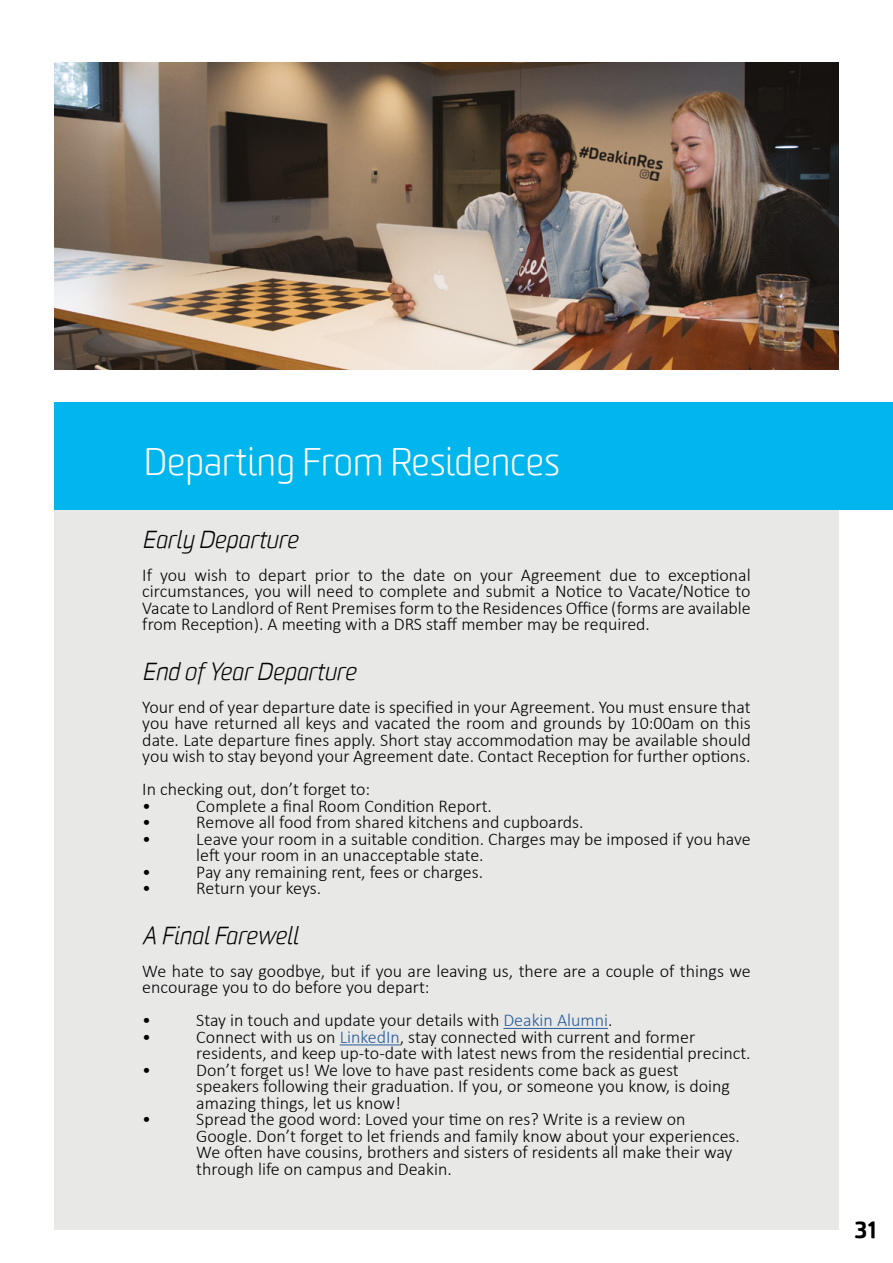
<style>
.page{position:relative;width:893px;height:1263px;background:#fff}
.page>*{position:absolute;margin:0;border:0;box-sizing:border-box;transform-origin:0 0}
.t1{font:300 37.5px "Worldly";color:#fff}
.t2{font:italic 300 24px "Worldly";color:#020203}
.t3{font:900 22.5px "Worldly";color:#000}
.t4{font:300 18px/16.5px "Calibri";color:#020203}
.s1{color:#275b9b}
</style>
<div class="page">
<div style="left:54px;top:501px;width:785px;height:728px;background:#e8e8e7"></div>
<hr style="left:503px;top:1028px;width:105px;height:1px;background:#275b9b">
<hr style="left:340px;top:1044px;width:60px;height:1px;background:#275b9b">
<img style="left:54px;top:62px;width:785px;height:308px">
<div style="left:54px;top:402px;width:839px;height:108px;background:#00b6ed"></div>
<p class="t1" style="left:144px;top:439px;width:417px">Departing From Residences</p>
<p class="t2" style="left:142px;top:525px;width:157px">Early Departure</p>
<p class="t4" style="left:142px;top:566px;width:610px;text-align:justify">If you wish to depart prior to the date on your Agreement due to exceptional circumstances, you will need to complete and submit a Notice to Vacate/Notice to Vacate to Landlord of Rent Premises form to the Residences Office (forms are available from Reception). A meeting with a DRS staff member may be required.</p>
<p class="t2" style="left:142px;top:657px;width:215px">End of Year Departure</p>
<p class="t4" style="left:142px;top:698px;width:610px;text-align:justify">Your end of year departure date is specified in your Agreement. You must ensure that you have returned all keys and vacated the room and grounds by 10:00am on this date. Late departure fines apply. Short stay accommodation may be available should you wish to stay beyond your Agreement date. Contact Reception for further options.</p>
<p class="t4" style="left:142px;top:781px;width:229px">In checking out, don’t forget to:</p>
<p class="t4" style="left:142px;top:797px;width:10px">•</p>
<p class="t4" style="left:196px;top:797px;width:297px">Complete a final Room Condition Report.</p>
<p class="t4" style="left:142px;top:814px;width:10px">•</p>
<p class="t4" style="left:196px;top:814px;width:389px">Remove all food from shared kitchens and cupboards.</p>
<p class="t4" style="left:142px;top:830px;width:10px">•</p>
<p class="t4" style="left:196px;top:830px;width:556px">Leave your room in a suitable condition. Charges may be imposed if you have left your room in an unacceptable state.</p>
<p class="t4" style="left:142px;top:863px;width:10px">•</p>
<p class="t4" style="left:196px;top:863px;width:288px">Pay any remaining rent, fees or charges.</p>
<p class="t4" style="left:142px;top:880px;width:10px">•</p>
<p class="t4" style="left:196px;top:880px;width:126px">Return your keys.</p>
<p class="t2" style="left:142px;top:921px;width:157px">A Final Farewell</p>
<p class="t4" style="left:142px;top:962px;width:610px">We hate to say goodbye, but if you are leaving us, there are a couple of things we encourage you to do before you depart:</p>
<p class="t4" style="left:142px;top:1012px;width:10px">•</p>
<p class="t4" style="left:196px;top:1012px;width:418px">Stay in touch and update your details with <span class="s1">Deakin Alumni</span>.</p>
<p class="t4" style="left:142px;top:1028px;width:10px">•</p>
<p class="t4" style="left:196px;top:1028px;width:556px">Connect with us on <span class="s1">LinkedIn</span>, stay connected with current and former residents, and keep up-to-date with latest news from the residential precinct.</p>
<p class="t4" style="left:142px;top:1061px;width:10px">•</p>
<p class="t4" style="left:196px;top:1061px;width:535px">Don’t forget us! We love to have past residents come back as guest speakers following their graduation. If you, or someone you know, is doing amazing things, let us know!</p>
<p class="t4" style="left:142px;top:1111px;width:10px">•</p>
<p class="t4" style="left:196px;top:1111px;width:545px">Spread the good word: Loved your time on res? Write is a review on Google. Don’t forget to let friends and family know about your experiences.<br>We often have cousins, brothers and sisters of residents all make their way through life on campus and Deakin.</p>
<p class="t3" style="left:854px;top:1216px;width:23px">31</p>
</div>
